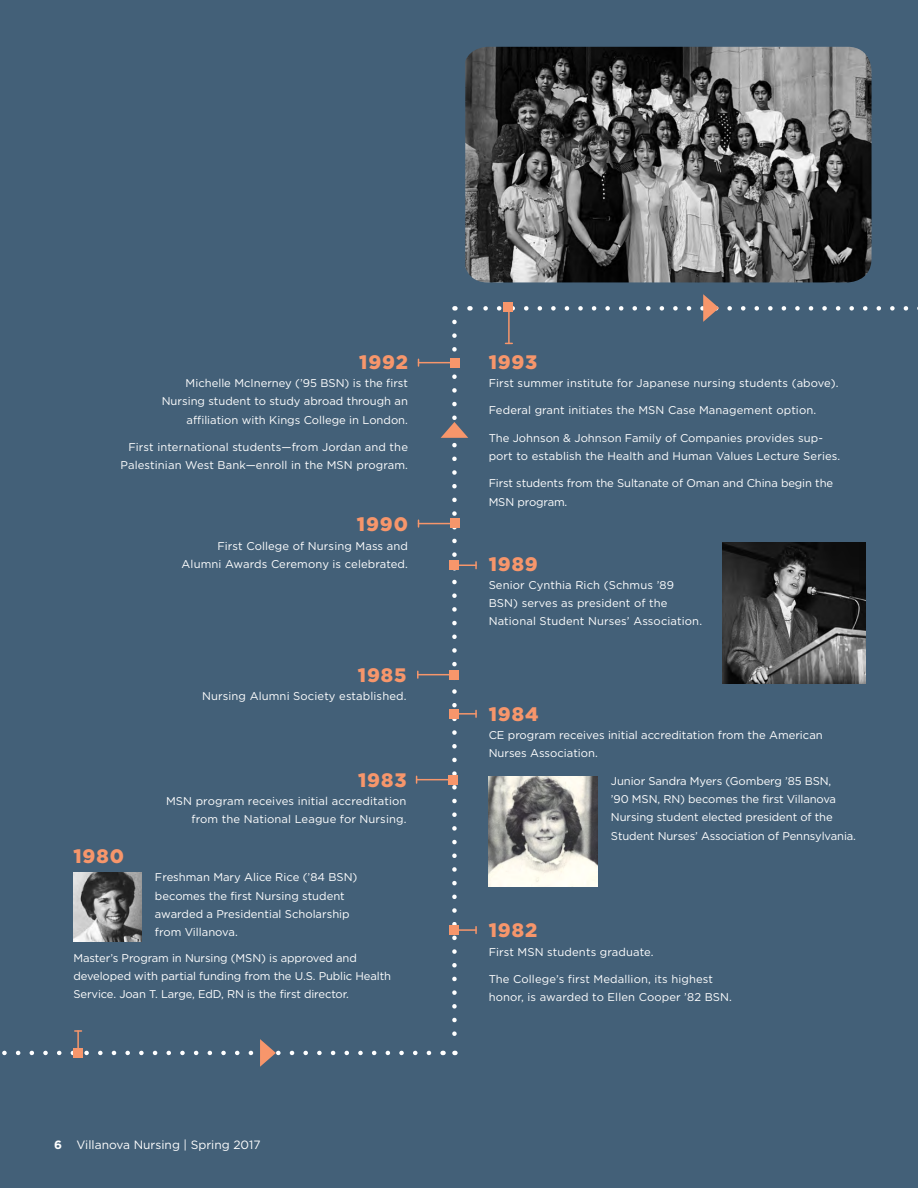
<style>
.page{position:relative;width:918px;height:1188px;background:#436078}
.page>*{position:absolute;margin:0;border:0;box-sizing:border-box;transform-origin:0 0}
.t1{font:900 19.5px "Gotham";letter-spacing:.05em;color:#f7966b}
.t2{font:12px "Gotham";color:#fff}
.t3{font:11.25px/18.3px "Gotham";color:#fff}
.s1{font-weight:700}
</style>
<div class="page">
<img style="left:465px;top:47px;width:407px;height:235px">
<hr style="left:419px;top:362px;width:35px;height:1px;background:#f7966b">
<hr style="left:418px;top:674px;width:35px;height:1px;background:#f7966b">
<svg style="left:417px;top:671px;width:2px;height:7px"></svg>
<hr style="left:419px;top:523px;width:35px;height:1px;background:#f7966b">
<svg style="left:2px;top:1039px;width:427px;height:28px"></svg>
<hr style="left:417px;top:779px;width:35px;height:1px;background:#f7966b">
<svg style="left:441px;top:294px;width:477px;height:761px"></svg>
<div style="left:448px;top:775px;width:9px;height:9px;background:#f7966b"></div>
<hr style="left:77px;top:1031px;width:2px;height:22px;background:#f7966b">
<div style="left:73px;top:1048px;width:10px;height:10px;background:#f7966b"></div>
<img style="left:73px;top:872px;width:68px;height:70px">
<h1 class="t1" style="left:359px;top:348px;width:50px">1992</h1>
<p class="t3" style="left:162px;top:374px;width:248px;text-align:right">Michelle McInerney (’95 BSN) is the first<br>Nursing student to study abroad through an affiliation with Kings College in London.</p>
<p class="t3" style="left:121px;top:438px;width:289px;text-align:right">First international students—from Jordan and the<br>Palestinian West Bank—enroll in the MSN program.</p>
<h1 class="t1" style="left:357px;top:511px;width:53px">1990</h1>
<p class="t3" style="left:182px;top:536px;width:228px;text-align:right">First College of Nursing Mass and<br>Alumni Awards Ceremony is celebrated.</p>
<h1 class="t1" style="left:358px;top:662px;width:50px">1985</h1>
<p class="t3" style="left:202px;top:687px;width:206px">Nursing Alumni Society established.</p>
<h1 class="t1" style="left:73px;top:842px;width:52px">1980</h1>
<h1 class="t1" style="left:358px;top:766px;width:50px">1983</h1>
<p class="t3" style="left:166px;top:792px;width:242px;text-align:right">MSN program receives initial accreditation from the National League for Nursing.</p>
<p class="t3" style="left:155px;top:868px;width:204px">Freshman Mary Alice Rice (’84 BSN) becomes the first Nursing student awarded a Presidential Scholarship from Villanova.</p>
<p class="t3" style="left:73px;top:948px;width:319px">Master’s Program in Nursing (MSN) is approved and developed with partial funding from the U.S. Public Health<br>Service. Joan T. Large, EdD, RN is the first director.</p>
<p class="t2" style="left:54px;top:1137px;width:208px"><span class="s1">6</span> Villanova Nursing | Spring 2017</p>
<h1 class="t1" style="left:489px;top:348px;width:50px">1993</h1>
<p class="t3" style="left:489px;top:374px;width:351px">First summer institute for Japanese nursing students (above).</p>
<p class="t3" style="left:489px;top:401px;width:329px">Federal grant initiates the MSN Case Management option.</p>
<p class="t3" style="left:489px;top:428px;width:353px">The Johnson &amp; Johnson Family of Companies provides sup&shy;port to establish the Health and Human Values Lecture Series.</p>
<p class="t3" style="left:489px;top:474px;width:346px">First students from the Sultanate of Oman and China begin the<br>MSN program.</p>
<h1 class="t1" style="left:489px;top:550px;width:51px">1989</h1>
<p class="t3" style="left:489px;top:575px;width:215px">Senior Cynthia Rich (Schmus ’89<br>BSN) serves as president of the<br>National Student Nurses’ Association.</p>
<h1 class="t1" style="left:489px;top:701px;width:51px">1984</h1>
<p class="t3" style="left:489px;top:726px;width:336px">CE program receives initial accreditation from the American<br>Nurses Association.</p>
<p class="t3" style="left:611px;top:771px;width:247px">Junior Sandra Myers (Gomberg ’85 BSN,<br>’90 MSN, RN) becomes the first Villanova Nursing student elected president of the Student Nurses’ Association of Pennsylvania.</p>
<h1 class="t1" style="left:489px;top:917px;width:50px">1982</h1>
<p class="t3" style="left:489px;top:942px;width:166px">First MSN students graduate.</p>
<p class="t3" style="left:489px;top:970px;width:245px">The College’s first Medallion, its highest honor, is awarded to Ellen Cooper ’82 BSN.</p>
</div>
